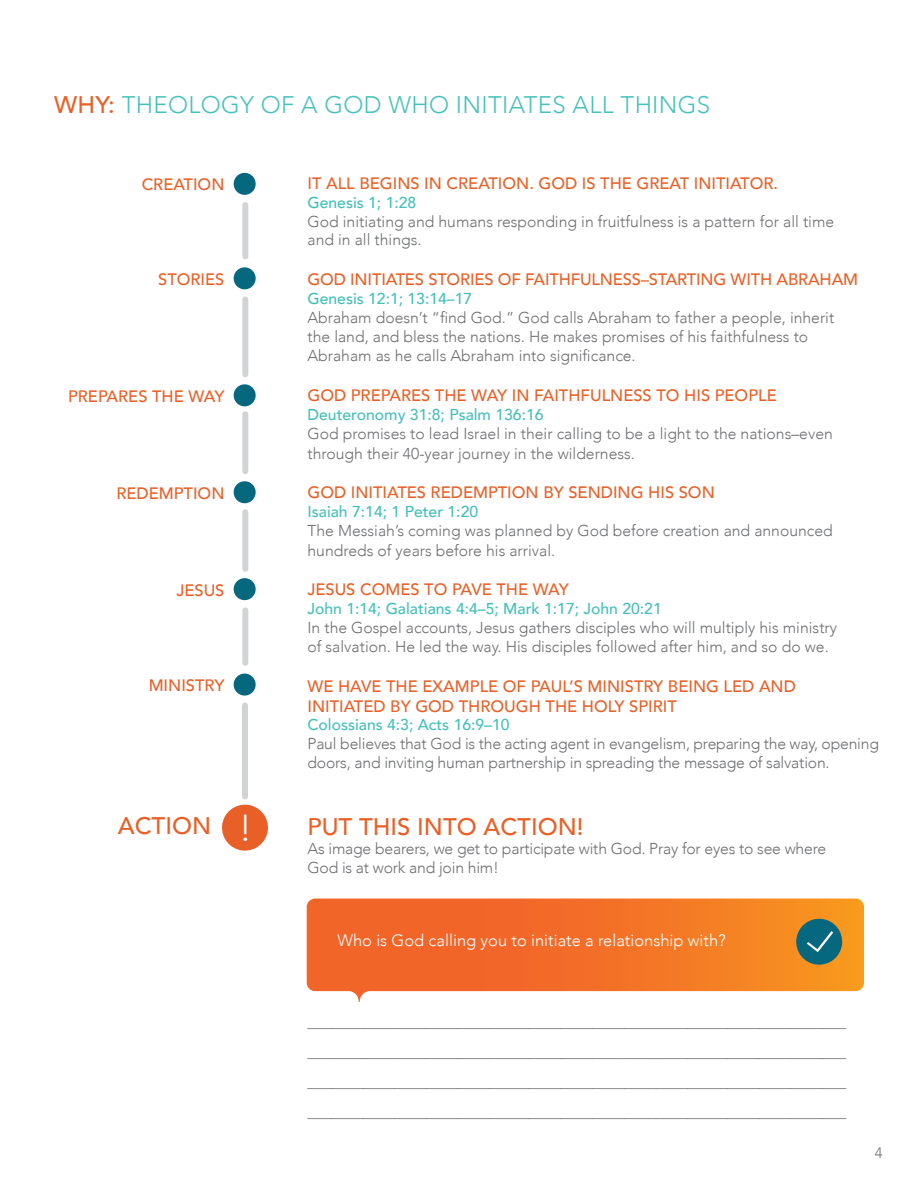
<style>
.page{position:relative;width:918px;height:1188px;background:#fff}
.page>*{position:absolute;margin:0;border:0;box-sizing:border-box;transform-origin:0 0}
.t1{font:300 24px "Avenir";letter-spacing:.015em;color:#47c1bb}
.t2{font:500 24px "Avenir";color:#e86027}
.t3{font:500 16.5px/19.8px "Avenir";color:#e86027}
.t4{font:300 16.5px/30px "Avenir";color:#6d6e71;text-align:justify}
.t5{font:300 16.5px "Avenir";color:#fff}
.t6{font:300 15.75px/18.9px "Avenir";color:#6d6e71}
.t7{font:500 15.75px "Avenir";color:#44bfba}
.t8{font:300 15px "Avenir";color:#6d6e71}
.s1{font-weight:500;color:#e86027}
.s2{font-weight:300;font-size:37.5px;color:#fff}
</style>
<div class="page">
<svg style="left:307px;top:899px;width:557px;height:103px;background:#f4823e"></svg>
<svg style="left:795px;top:918px;width:48px;height:48px;background:#527968"></svg>
<svg style="left:233px;top:172px;width:23px;height:23px"></svg>
<svg style="left:233px;top:267px;width:23px;height:23px"></svg>
<svg style="left:233px;top:384px;width:23px;height:23px"></svg>
<svg style="left:233px;top:481px;width:23px;height:23px"></svg>
<svg style="left:233px;top:578px;width:23px;height:23px"></svg>
<svg style="left:233px;top:673px;width:23px;height:23px"></svg>
<svg style="left:222px;top:804px;width:46px;height:47px"></svg>
<div style="left:242px;top:205px;width:6px;height:51px;background:#d1d3d4"></div>
<div style="left:242px;top:299px;width:6px;height:75px;background:#d1d3d4"></div>
<div style="left:242px;top:414px;width:6px;height:57px;background:#d1d3d4"></div>
<div style="left:242px;top:512px;width:6px;height:57px;background:#d1d3d4"></div>
<div style="left:242px;top:610px;width:6px;height:53px;background:#d1d3d4"></div>
<div style="left:242px;top:705px;width:6px;height:92px;background:#d1d3d4"></div>
<h1 class="t1" style="left:54px;top:90px;width:658px"><span class="s1">WHY:</span> THEOLOGY OF A GOD WHO INITIATES ALL THINGS</h1>
<p class="t3" style="left:142px;top:174px;width:84px">CREATION</p>
<p class="t3" style="left:158px;top:268px;width:68px">STORIES</p>
<p class="t3" style="left:68px;top:385px;width:158px">PREPARES THE WAY</p>
<p class="t3" style="left:116px;top:482px;width:110px">REDEMPTION</p>
<p class="t3" style="left:176px;top:579px;width:49px">JESUS</p>
<p class="t3" style="left:149px;top:675px;width:77px">MINISTRY</p>
<h1 class="t2" style="left:118px;top:805px;width:136px">ACTION <span class="s2">!</span></h1>
<p class="t3" style="left:308px;top:172px;width:472px">IT ALL BEGINS IN CREATION. GOD IS THE GREAT INITIATOR.</p>
<p class="t7" style="left:308px;top:188px;width:110px">Genesis 1; 1:28</p>
<p class="t6" style="left:308px;top:212px;width:528px">God initiating and humans responding in fruitfulness is a pattern for all time and in all things.</p>
<p class="t3" style="left:308px;top:268px;width:552px">GOD INITIATES STORIES OF FAITHFULNESS–STARTING WITH ABRAHAM</p>
<p class="t7" style="left:308px;top:285px;width:166px">Genesis 12:1; 13:14–17</p>
<p class="t6" style="left:308px;top:308px;width:528px;line-height:19.4px">Abraham doesn’t “find God.” God calls Abraham to father a people, inherit the land, and bless the nations. He makes promises of his faithfulness to<br>Abraham as he calls Abraham into significance.</p>
<p class="t3" style="left:308px;top:385px;width:471px">GOD PREPARES THE WAY IN FAITHFULNESS TO HIS PEOPLE</p>
<p class="t7" style="left:307px;top:401px;width:238px">Deuteronomy 31:8; Psalm 136:16</p>
<p class="t6" style="left:307px;top:424px;width:527px;line-height:19.8px">God promises to lead Israel in their calling to be a light to the nations–even through their 40-year journey in the wilderness.</p>
<p class="t3" style="left:307px;top:482px;width:409px">GOD INITIATES REDEMPTION BY SENDING HIS SON</p>
<p class="t7" style="left:307px;top:498px;width:172px">Isaiah 7:14; 1 Peter 1:20</p>
<p class="t6" style="left:307px;top:521px;width:527px;line-height:19.8px">The Messiah’s coming was planned by God before creation and announced hundreds of years before his arrival.</p>
<p class="t3" style="left:307px;top:579px;width:263px">JESUS COMES TO PAVE THE WAY</p>
<p class="t7" style="left:307px;top:595px;width:356px">John 1:14; Galatians 4:4–5; Mark 1:17; John 20:21</p>
<p class="t6" style="left:307px;top:618px;width:531px">In the Gospel accounts, Jesus gathers disciples who will multiply his ministry of salvation. He led the way. His disciples followed after him, and so do we.</p>
<p class="t3" style="left:307px;top:675px;width:490px">WE HAVE THE EXAMPLE OF PAUL’S MINISTRY BEING LED AND<br>INITIATED BY GOD THROUGH THE HOLY SPIRIT</p>
<p class="t7" style="left:307px;top:711px;width:204px">Colossians 4:3; Acts 16:9–10</p>
<p class="t6" style="left:307px;top:735px;width:573px">Paul believes that God is the acting agent in evangelism, preparing the way, opening doors, and inviting human partnership in spreading the message of salvation.</p>
<h1 class="t2" style="left:307px;top:806px;width:277px">PUT THIS INTO ACTION!</h1>
<p class="t6" style="left:307px;top:839px;width:520px">As image bearers, we get to participate with God. Pray for eyes to see where<br>God is at work and join him!</p>
<p class="t5" style="left:338px;top:931px;width:390px">Who is God calling you to initiate a relationship with?</p>
<p class="t4" style="left:307px;top:1006px;width:540px">____________________________________________________________________ ____________________________________________________________________ ____________________________________________________________________ ____________________________________________________________________</p>
<p class="t8" style="left:875px;top:1144px;width:9px">4</p>
</div>
